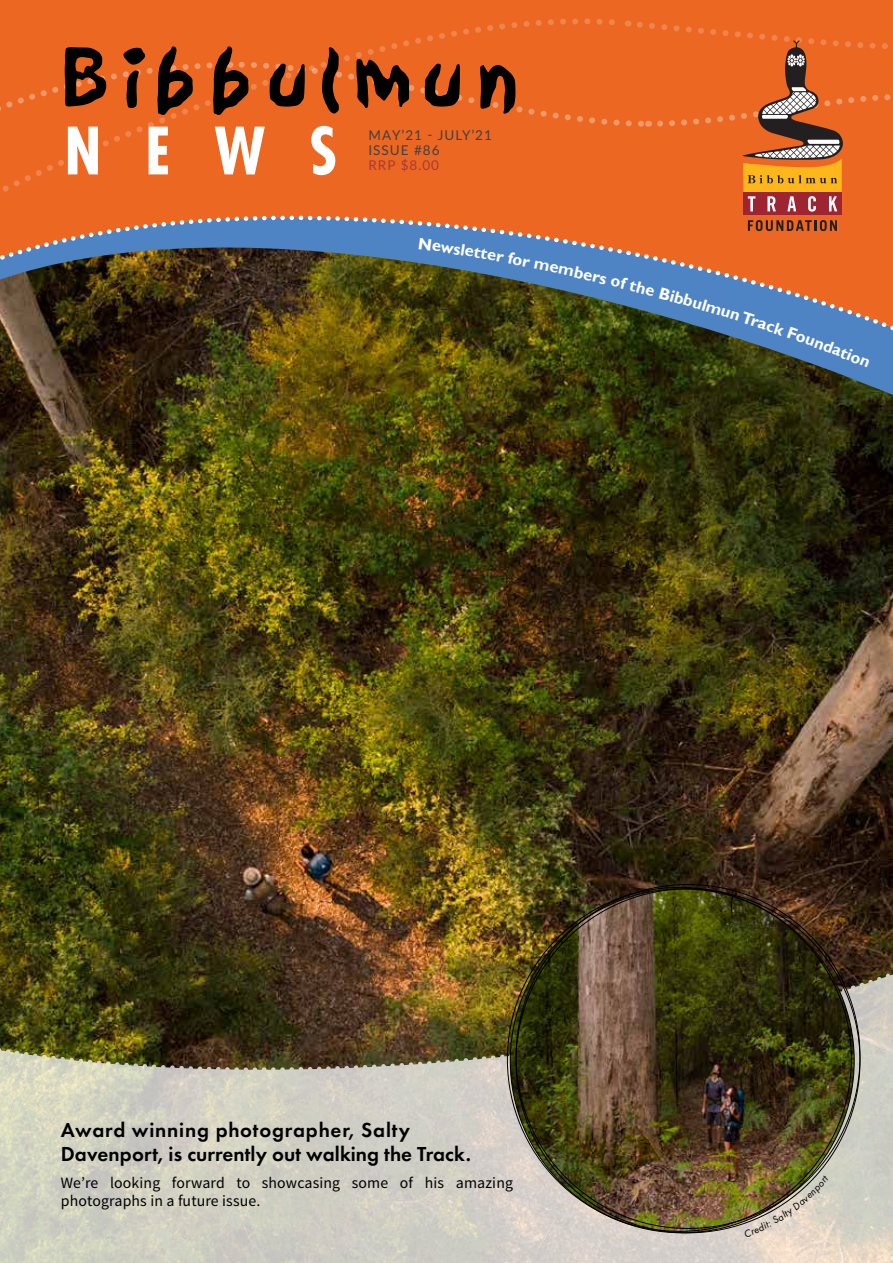
<style>
.page{position:relative;width:893px;height:1263px;background:#fff}
.page>*{position:absolute;margin:0;border:0;box-sizing:border-box;transform-origin:0 0}
.t1{font:600 21px/24px "Futura PT";letter-spacing:.005em;color:#000}
.t2{font:700 16.5px "Gill Sans";color:#fff}
.t3{font:15.75px/18px "Source Sans Pro";letter-spacing:.01em;color:#000}
.t4{font:13.5px/15px "Lato";letter-spacing:.07em;color:#414042}
.t5{font:13.5px "Lato";color:#a63a3e}
</style>
<div class="page">
<img style="left:0;top:400px;width:893px;height:565px">
<img style="left:0;top:341px;width:893px;height:59px">
<div style="left:0;top:0;width:893px;height:18px;background:#ec6721"></div>
<img style="left:0;top:212px;width:893px;height:129px">
<div style="left:743px;top:193px;width:99px;height:22px;background:#9e2432"></div>
<svg style="left:748px;top:220px;width:89px;height:11px"></svg>
<svg style="left:0;top:18px;width:893px;height:194px"></svg>
<svg style="left:0;top:1093px;width:893px;height:170px;fill:#d1cfc4"></svg>
<img style="left:0;top:965px;width:893px;height:128px">
<img style="left:510px;top:889px;width:344px;height:344px;border-radius:172px">
<svg style="left:419px;top:238px;width:46px;height:17px"></svg>
<div style="left:507px;top:252px;width:67px;height:25px;background:#4f84c4"></div>
<svg style="left:610px;top:277px;width:27px;height:15px"></svg>
<svg style="left:706px;top:304px;width:118px;height:46px"></svg>
<svg style="left:850px;top:354px;width:20px;height:13px"></svg>
<img style="left:744px;top:1175px;width:85px;height:62px">
<p class="t4" style="left:369px;top:127px;width:125px">MAY’21 - JULY’21<br>ISSUE #86</p>
<p class="t5" style="left:369px;top:156px;width:72px">RRP $8.00</p>
<p class="t2" style="left:467px;top:240px;width:40px;rotate:10deg">etter</p>
<p class="t2" style="left:577px;top:262px;width:35px;rotate:13deg">bers</p>
<p class="t2" style="left:639px;top:277px;width:41px;rotate:15deg">he Bi</p>
<p class="t2" style="left:677px;top:287px;width:35px;rotate:16deg">bbul</p>
<p class="t2" style="left:828px;top:335px;width:31px;rotate:21deg">dati</p>
<h1 class="t1" style="left:61px;top:1118px;width:412px">Award winning photographer, Salty<br>Davenport, is currently out walking the Track.</h1>
<p class="t3" style="left:61px;top:1174px;width:454px">We’re looking forward to showcasing some of his amazing photographs in a future issue.</p>
</div>
